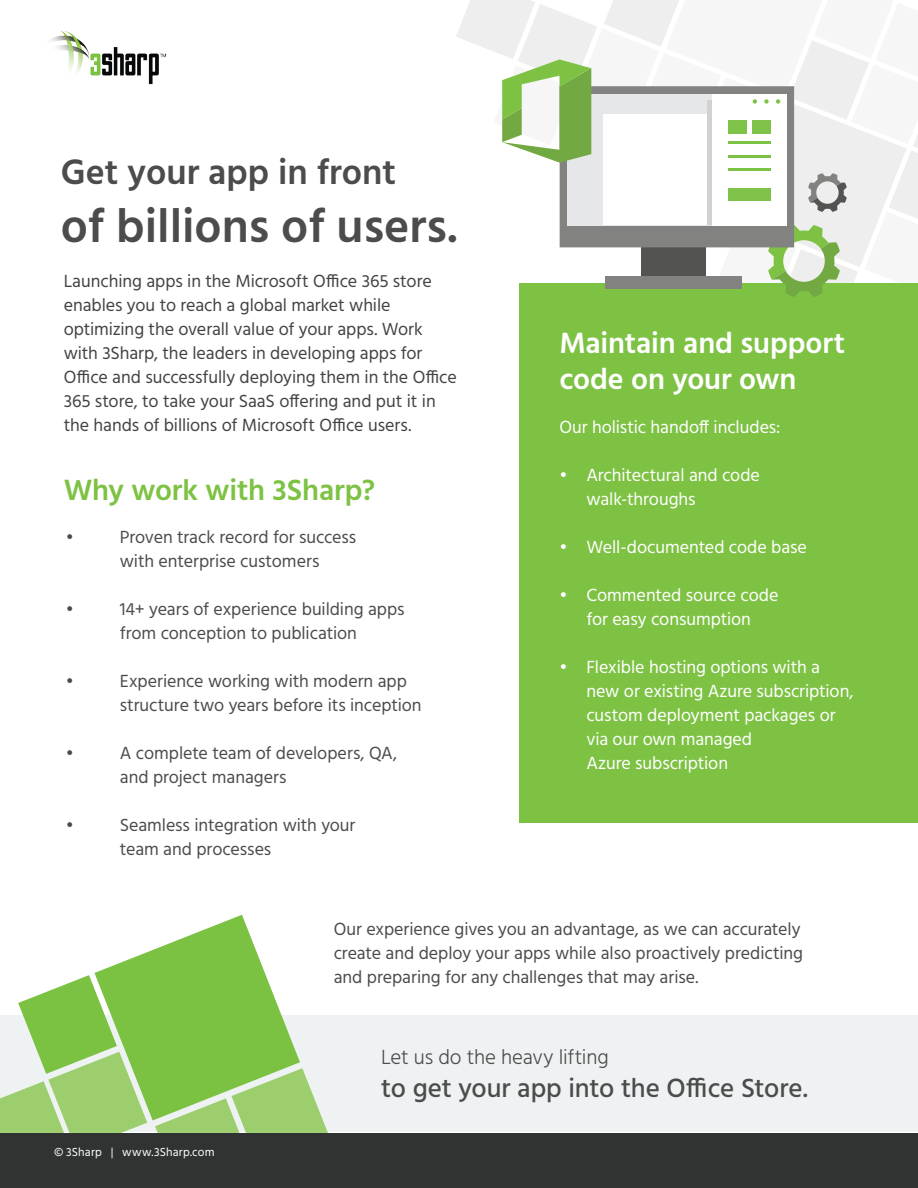
<style>
.page{position:relative;width:918px;height:1188px;background:#fff}
.page>*{position:absolute;margin:0;border:0;box-sizing:border-box;transform-origin:0 0}
.t1{font:600 48px "Hind";color:#4d4c4c}
.t2{font:600 36px "Hind";color:#4d4c4c}
.t3{font:600 30px/36px "Hind";letter-spacing:-.005em;color:#fff}
.t4{font:600 30px "Hind";letter-spacing:-.005em;color:#7ec244}
.t5{font:500 27px "Hind";letter-spacing:-.005em;color:#4d4c4c}
.t6{font:300 21px "Hind";letter-spacing:-.01em;color:#4d4c4c}
.t7{font:18px/24px "Hind";letter-spacing:-.005em;color:#4c4c4c}
.t8{font:18px/24px "Hind";letter-spacing:-.005em;color:#434343}
.t9{font:18px/24px "Hind";letter-spacing:-.005em;color:#fff}
.t10{font:12px "Hind";letter-spacing:.015em;color:#fff}
</style>
<div class="page">
<div style="left:0;top:1133px;width:918px;height:55px;background:#313232"></div>
<div style="left:519px;top:284px;width:399px;height:539px;background:#7ec244"></div>
<div style="left:0;top:1015px;width:918px;height:117px;background:#eff2f3"></div>
<svg style="left:0;top:915px;width:328px;height:218px"></svg>
<img style="left:50px;top:31px;width:117px;height:54px">
<svg style="left:456px;top:0;width:462px;height:297px"></svg>
<h2 class="t2" style="left:61px;top:151px;width:337px">Get your app in front</h2>
<h1 class="t1" style="left:61px;top:197px;width:398px">of billions of users.</h1>
<p class="t8" style="left:64px;top:270px;width:395px">Launching apps in the Microsoft Office 365 store enables you to reach a global market while optimizing the overall value of your apps. Work with 3Sharp, the leaders in developing apps for Office and successfully deploying them in the Office 365 store, to take your SaaS offering and put it in the hands of billions of Microsoft Office users.</p>
<h3 class="t4" style="left:64px;top:472px;width:313px">Why work with 3Sharp?</h3>
<p class="t7" style="left:66px;top:526px;width:10px">•</p>
<p class="t7" style="left:120px;top:526px;width:238px">Proven track record for success with enterprise customers</p>
<p class="t7" style="left:66px;top:598px;width:10px">•</p>
<p class="t7" style="left:120px;top:598px;width:286px">14+ years of experience building apps from conception to publication</p>
<p class="t7" style="left:66px;top:670px;width:10px">•</p>
<p class="t7" style="left:120px;top:670px;width:303px">Experience working with modern app structure two years before its inception</p>
<p class="t7" style="left:66px;top:742px;width:10px">•</p>
<p class="t7" style="left:120px;top:742px;width:279px">A complete team of developers, QA, and project managers</p>
<p class="t7" style="left:66px;top:814px;width:10px">•</p>
<p class="t7" style="left:120px;top:814px;width:237px">Seamless integration with your team and processes</p>
<h3 class="t3" style="left:559px;top:324px;width:287px">Maintain and support code on your own</h3>
<p class="t9" style="left:559px;top:416px;width:223px">Our holistic handoff includes:</p>
<p class="t9" style="left:586px;top:464px;width:175px;text-indent:-27px">• Architectural and code walk-throughs</p>
<p class="t9" style="left:559px;top:536px;width:249px">• Well-documented code base</p>
<p class="t9" style="left:559px;top:584px;width:221px;text-align:center">• Commented source code for easy consumption</p>
<p class="t9" style="left:586px;top:656px;width:269px;text-indent:-27px">• Flexible hosting options with a new or existing Azure subscription, custom deployment packages or via our own managed<br>Azure subscription</p>
<p class="t7" style="left:334px;top:918px;width:471px">Our experience gives you an advantage, as we can accurately create and deploy your apps while also proactively predicting and preparing for any challenges that may arise.</p>
<p class="t10" style="left:54px;top:1144px;width:162px">© 3Sharp | www.3Sharp.com</p>
<p class="t6" style="left:381px;top:1043px;width:229px">Let us do the heavy lifting</p>
<h3 class="t5" style="left:381px;top:1069px;width:428px">to get your app into the Office Store.</h3>
</div>
